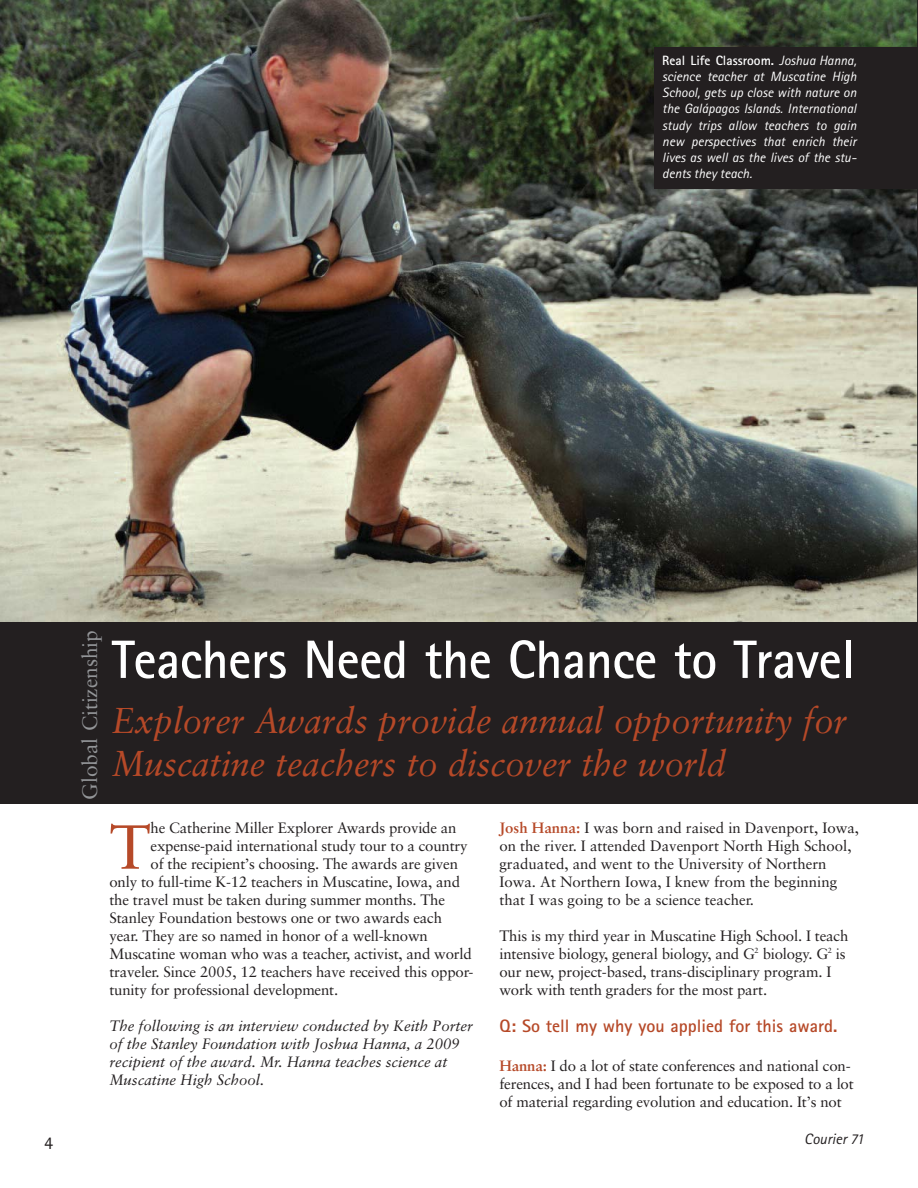
<style>
.page{position:relative;width:918px;height:1188px;background:#fff}
.page>*{position:absolute;margin:0;border:0;box-sizing:border-box;transform-origin:0 0}
.t1{font:62.1px "Sabon LT";color:#b64928}
.t2{font:700 54px "Rotis Sans Serif";letter-spacing:-.005em;color:#fff;scale:.96 1}
.t3{font:italic 36px/43.3px "Sabon LT";color:#b64928;scale:.96 1}
.t4{font:21px "Sabon LT";color:#939598}
.t5{font:700 18px "Rotis Sans Serif";color:#b64928}
.t6{font:18px "Rotis Sans Serif";color:#231f20}
.t7{font:15px/18px "Sabon LT";letter-spacing:-.01em;color:#231f20}
.t8{font:italic 15px/18px "Sabon LT";color:#231f20}
.t9{font:italic 15px "Rotis Sans Serif";color:#231f20}
.t10{font:italic 13.5px/16.2px "Rotis Sans Serif";color:#fff;text-align:justify}
.s1{font-weight:700;font-style:normal}
.s2{font-weight:700;color:#b64928}
</style>
<div class="page">
<img style="left:0;top:0;width:918px;height:622px">
<div style="left:655px;top:48px;width:263px;height:141px;background:#231f20"></div>
<div style="left:0;top:622px;width:918px;height:181px;background:#231f20"></div>
<p class="t10" style="left:662px;top:54px;width:196px"><span class="s1">Real Life Classroom.</span> Joshua Hanna, science teacher at Muscatine High School, gets up close with nature on the Galápagos Islands. International study trips allow teachers to gain new perspectives that enrich their lives as well as the lives of the stu&shy;dents they teach.</p>
<p class="t6" style="left:44px;top:1137px;width:10px">4</p>
<h3 class="t4" style="left:80px;top:800px;width:171px;rotate:-90deg">Global Citizenship</h3>
<h2 class="t2" style="left:112px;top:641px;width:775px">Teachers Need the Chance to Travel</h2>
<h3 class="t3" style="left:112px;top:701px;width:767px">Explorer Awards provide annual opportunity for<br>Muscatine teachers to discover the world</h3>
<h1 class="t1" style="left:110px;top:817px;width:43px">T</h1>
<p class="t7" style="left:151px;top:819px;width:308px">he Catherine Miller Explorer Awards provide an</p>
<p class="t7" style="left:151px;top:837px;width:319px">expense-paid international study tour to a country</p>
<p class="t7" style="left:151px;top:855px;width:309px">of the recipient’s choosing. The awards are given</p>
<p class="t7" style="left:109px;top:873px;width:352px">only to full-time K-12 teachers in Muscatine, Iowa, and</p>
<p class="t7" style="left:109px;top:891px;width:337px">the travel must be taken during summer months. The</p>
<p class="t7" style="left:109px;top:910px;width:334px">Stanley Foundation bestows one or two awards each</p>
<p class="t7" style="left:109px;top:928px;width:320px">year. They are so named in honor of a well-known</p>
<p class="t7" style="left:109px;top:946px;width:364px">Muscatine woman who was a teacher, activist, and world</p>
<p class="t7" style="left:109px;top:964px;width:366px">traveler. Since 2005, 12 teachers have received this oppor-</p>
<p class="t7" style="left:109px;top:982px;width:230px">tunity for professional development.</p>
<p class="t8" style="left:109px;top:1018px;width:365px">The following is an interview conducted by Keith Porter of the Stanley Foundation with Joshua Hanna, a 2009 recipient of the award. Mr. Hanna teaches science at Muscatine High School.</p>
<p class="t7" style="left:499px;top:819px;width:361px"><span class="s2">Josh Hanna:</span> I was born and raised in Davenport, Iowa, on the river. I attended Davenport North High School, graduated, and went to the University of Northern Iowa. At Northern Iowa, I knew from the beginning that I was going to be a science teacher.</p>
<p class="t7" style="left:499px;top:928px;width:350px">This is my third year in Muscatine High School. I teach intensive biology, general biology, and G<sup>2</sup> biology. G<sup>2</sup> is our new, project-based, trans-disciplinary program. I work with tenth graders for the most part.</p>
<p class="t5" style="left:500px;top:1020px;width:339px">Q: So tell my why you applied for this award.</p>
<p class="t7" style="left:500px;top:1057px;width:356px"><span class="s2">Hanna:</span> I do a lot of state conferences and national con&shy;ferences, and I had been fortunate to be exposed to a lot of material regarding evolution and education. It’s not</p>
<p class="t9" style="left:804px;top:1134px;width:61px">Courier 71</p>
</div>
